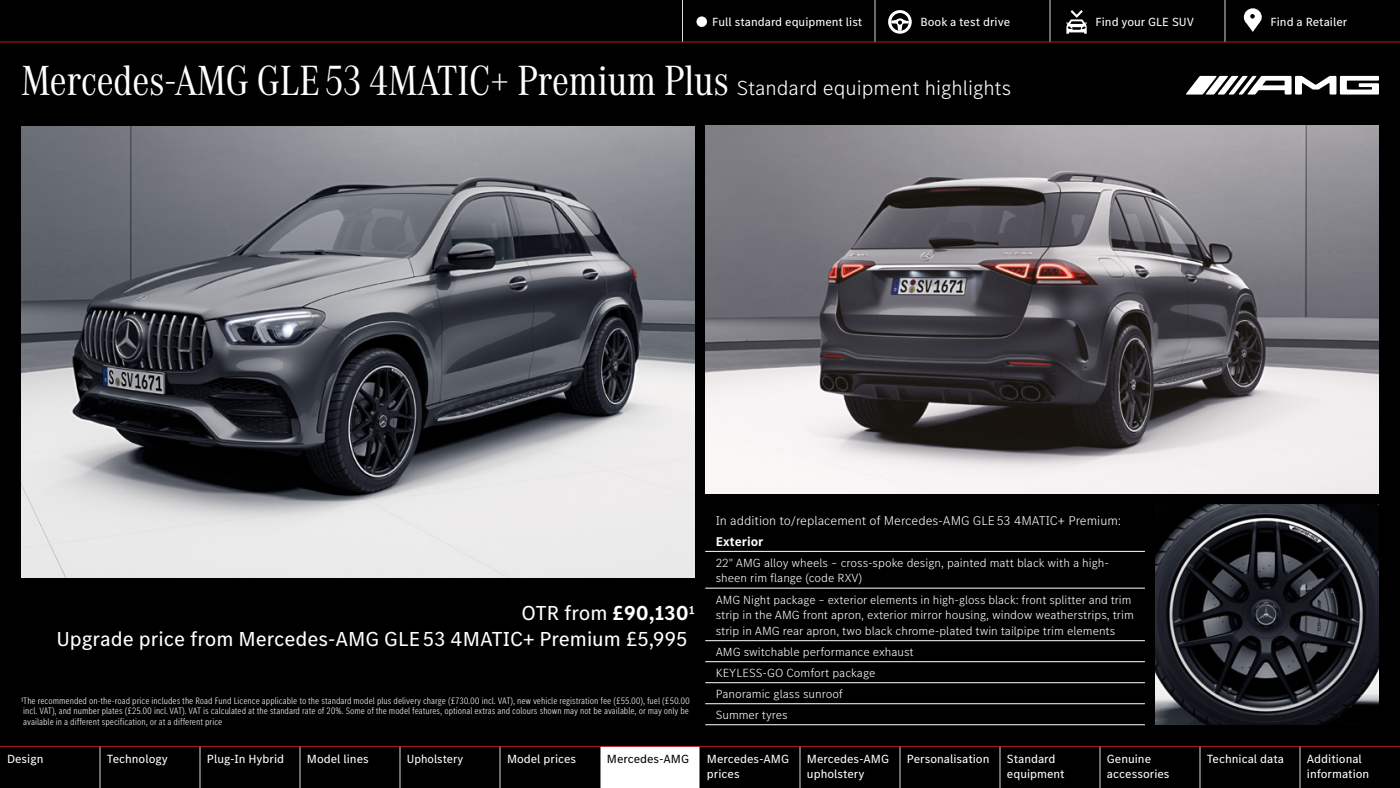
<style>
.page{position:relative;width:1400px;height:788px;background:#fff}
.page>*{position:absolute;margin:0;border:0;box-sizing:border-box;transform-origin:0 0}
.t1{font:43.75px "MB Corpo A Title Cond";color:#fff}
.t2{font:21px/26.2px "MB Corpo S Text";color:#fff}
.t3{font:300 13.12px "MB Corpo S Text";color:#fff}
.t4{font:700 13.12px "MB Corpo S Text";color:#fff}
.t5{font:300 12.25px/15.8px "MB Corpo S Text";color:#fff}
.t6{font:12.25px/14.7px "MB Corpo S Text";color:#fff}
.t7{font:12.25px "MB Corpo S Text";color:#000}
.t8{font:12.25px "MB Corpo S Text";color:#fff;scale:.96 1}
.t9{font:300 condensed 9.62px/10.5px "MB Corpo S Text";color:#fff;text-align:justify}
.s1{font-family:"MB Corpo S Text";font-weight:300;font-size:21px}
.s2{font-weight:700}
</style>
<div class="page">
<div style="left:0;top:42px;width:1400px;height:704px;background:#000"></div>
<svg style="left:1186px;top:76px;width:193px;height:18px"></svg>
<img style="left:21px;top:126px;width:674px;height:452px">
<img style="left:705px;top:125px;width:674px;height:369px">
<img style="left:1155px;top:504px;width:224px;height:220px">
<hr style="left:705px;top:551px;width:440px;height:1px;background:#fff">
<hr style="left:705px;top:587px;width:440px;height:1px;background:#fff">
<hr style="left:705px;top:661px;width:440px;height:1px;background:#fff">
<hr style="left:705px;top:682px;width:440px;height:1px;background:#fff">
<hr style="left:705px;top:703px;width:440px;height:1px;background:#fff">
<hr style="left:705px;top:724px;width:440px;height:1px;background:#fff">
<hr style="left:705px;top:640px;width:440px;height:1px;background:#fff">
<svg style="left:0;top:747px;width:1400px;height:41px;background:#121212"></svg>
<hr style="left:900px;top:746px;width:1px;height:42px;background:#d8d8d8">
<hr style="left:1100px;top:746px;width:1px;height:42px;background:#d8d8d8">
<hr style="left:1200px;top:746px;width:1px;height:42px;background:#d8d8d8">
<hr style="left:800px;top:746px;width:1px;height:42px;background:#d8d8d8">
<hr style="left:1000px;top:746px;width:1px;height:42px;background:#d8d8d8">
<hr style="left:1300px;top:746px;width:1px;height:42px;background:#d8d8d8">
<hr style="left:100px;top:746px;width:1px;height:42px;background:#d8d8d8">
<hr style="left:200px;top:746px;width:1px;height:42px;background:#d8d8d8">
<hr style="left:300px;top:746px;width:1px;height:42px;background:#d8d8d8">
<hr style="left:400px;top:746px;width:1px;height:42px;background:#d8d8d8">
<hr style="left:500px;top:746px;width:1px;height:42px;background:#d8d8d8">
<hr style="left:600px;top:746px;width:1px;height:42px;background:#000">
<hr style="left:700px;top:746px;width:1px;height:42px;background:#000">
<div style="left:0;top:0;width:1400px;height:42px;background:#000"></div>
<svg style="left:682px;top:0;width:718px;height:42px"></svg>
<hr style="left:0;top:746px;width:1400px;height:1px;background:#b21e23">
<hr style="left:0;top:42px;width:1400px;height:1px;background:#b21e23">
<p class="t6" style="left:712px;top:14px;width:152px">Full standard equipment list</p>
<p class="t6" style="left:920px;top:14px;width:91px">Book a test drive</p>
<p class="t6" style="left:1096px;top:14px;width:100px">Find your GLE SUV</p>
<p class="t6" style="left:1271px;top:14px;width:78px">Find a Retailer</p>
<h1 class="t1" style="left:21px;top:51px;width:992px">Mercedes-AMG GLE 53 4MATIC+ Premium Plus <span class="s1">Standard equipment highlights</span></h1>
<h2 class="t2" style="left:56px;top:598px;width:640px;text-indent:465px">OTR from <span class="s2">£90,130</span>¹<br>Upgrade price from Mercedes-AMG GLE 53 4MATIC+ Premium £5,995</h2>
<p class="t9" style="left:21px;top:695px;width:670px">¹The recommended on-the-road price includes the Road Fund Licence applicable to the standard model plus delivery charge (£730.00 incl. VAT), new vehicle registration fee (£55.00), fuel (£50.00 incl. VAT), and number plates (£25.00 incl. VAT). VAT is calculated at the standard rate of 20%. Some of the model features, optional extras and colours shown may not be available, or may only be available in a different specification, or at a different price</p>
<h3 class="t3" style="left:716px;top:511px;width:407px">In addition to/replacement of Mercedes-AMG GLE 53 4MATIC+ Premium:</h3>
<h3 class="t4" style="left:716px;top:532px;width:49px">Exterior</h3>
<p class="t5" style="left:716px;top:554px;width:395px">22" AMG alloy wheels – cross-spoke design, painted matt black with a high&shy;sheen rim flange (code RXV)</p>
<p class="t5" style="left:716px;top:591px;width:420px">AMG Night package – exterior elements in high-gloss black: front splitter and trim strip in the AMG front apron, exterior mirror housing, window weatherstrips, trim strip in AMG rear apron, two black chrome-plated twin tailpipe trim elements</p>
<p class="t5" style="left:716px;top:640px;width:200px;line-height:21px">AMG switchable performance exhaust<br>KEYLESS-GO Comfort package<br>Panoramic glass sunroof<br>Summer tyres</p>
<p class="t6" style="left:7px;top:751px;width:38px">Design</p>
<p class="t6" style="left:107px;top:751px;width:62px">Technology</p>
<p class="t6" style="left:207px;top:751px;width:79px">Plug-In Hybrid</p>
<p class="t6" style="left:307px;top:751px;width:63px">Model lines</p>
<p class="t8" style="left:407px;top:750px;width:60px">Upholstery</p>
<p class="t6" style="left:507px;top:751px;width:71px">Model prices</p>
<p class="t7" style="left:607px;top:750px;width:84px">Mercedes-AMG</p>
<p class="t6" style="left:707px;top:751px;width:84px">Mercedes-AMG prices</p>
<p class="t6" style="left:807px;top:751px;width:84px">Mercedes-AMG upholstery</p>
<p class="t6" style="left:907px;top:751px;width:84px">Personalisation</p>
<p class="t6" style="left:1007px;top:751px;width:59px">Standard equipment</p>
<p class="t6" style="left:1107px;top:751px;width:64px">Genuine accessories</p>
<p class="t6" style="left:1207px;top:751px;width:79px">Technical data</p>
<p class="t6" style="left:1307px;top:751px;width:64px">Additional information</p>
</div>
